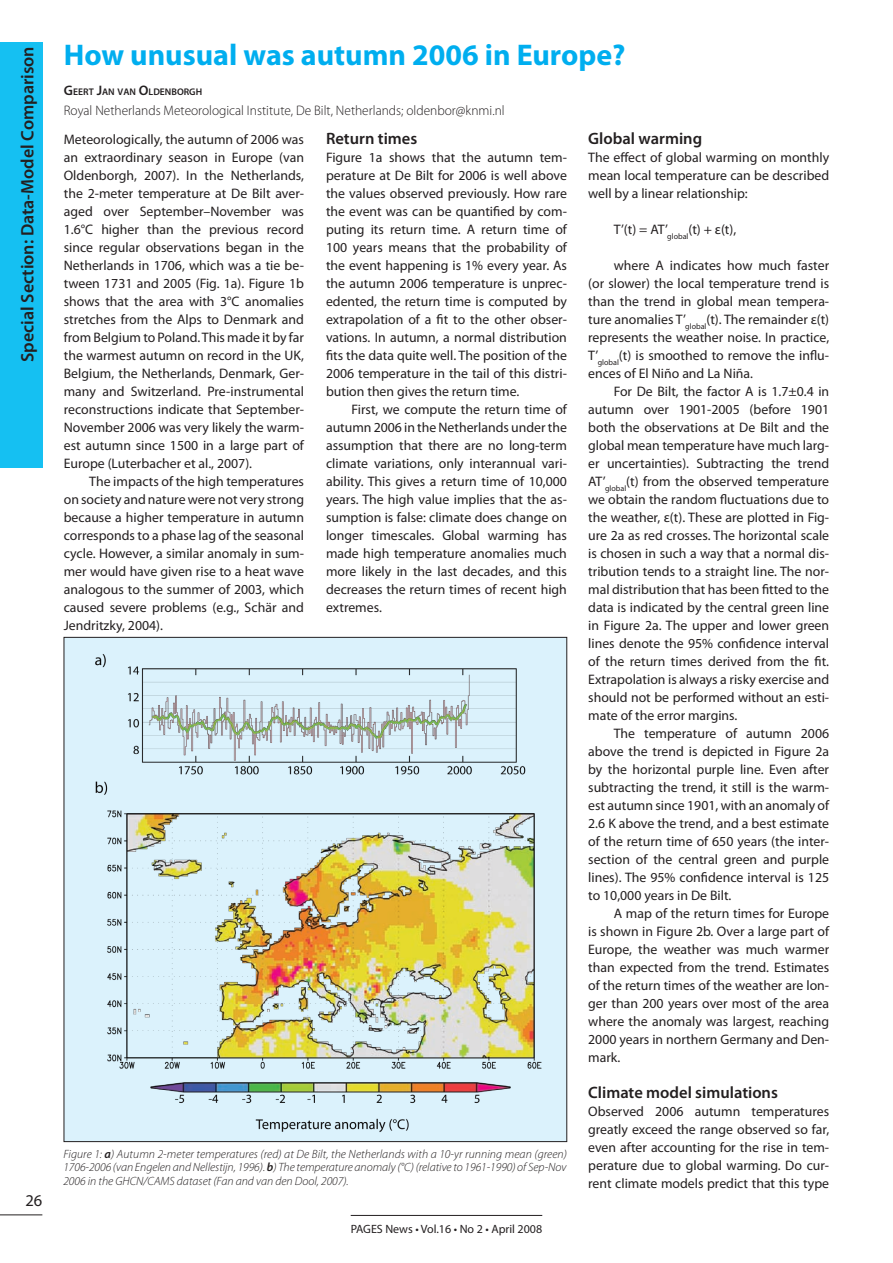
<style>
.page{position:relative;width:893px;height:1263px;background:#fff}
.page>*{position:absolute;margin:0;border:0;box-sizing:border-box;transform-origin:0 0}
.t1{font:700 30px "Myriad Pro";color:#00aeef}
.t2{font:600 18px "Myriad Pro";color:#231f20}
.sub-title{font:600 16.5px "Myriad Pro";color:#231f20}
.t3{font:16.5px "Myriad Pro";color:#231f20}
.Text-box_-_indent{font:13.8px/18px "Myriad Pro";color:#231f20;text-align:justify}
.Text-box{font:13.8px/18px "Myriad Pro";color:#231f20;text-align:justify}
.Author_info{font:300 13.8px "Myriad Pro";color:#231f20}
.figure_caption{font:italic 300 12px/13.5px "Myriad Pro";color:#231f20;text-align:justify}
.t4{font:12px "Myriad Pro";color:#231f20}
.Autoren{font:600 9.6px "Myriad Pro";color:#231f20}
.s1{font-size:13.8px}
.s2{font-weight:600}
</style>
<div class="page">
<hr style="left:0;top:1214px;width:42px;height:1px;background:#231f20">
<hr style="left:351px;top:1215px;width:191px;height:1px;background:#231f20">
<div style="left:0;top:43px;width:42px;height:425px;background:#15c0f2"></div>
<div style="left:64px;top:637px;width:503px;height:504px;background:#dbf2fc"></div>
<img style="left:95px;top:654px;width:446px;height:478px">
<h2 class="t2" style="left:16px;top:362px;width:317px;rotate:-90deg">Special Section: Data-Model Comparison</h2>
<p class="t1" style="left:64px;top:35px;width:563px">How unusual was autumn 2006 in Europe?</p>
<p class="Autoren" style="left:64px;top:86px;width:140px"><span class="s1">G</span>EERT <span class="s1">J</span>AN VAN <span class="s1">O</span>LDENBORGH</p>
<p class="Author_info" style="left:64px;top:102px;width:442px">Royal Netherlands Meteorological Institute, De Bilt, Netherlands; oldenbor@knmi.nl</p>
<p class="Text-box" style="left:64px;top:130px;width:242px">Meteorologically, the autumn of 2006 was an extraordinary season in Europe (van Oldenborgh, 2007). In the Netherlands, the 2-meter temperature at De Bilt aver&shy;aged over September–November was 1.6°C higher than the previous record since regular observations began in the Netherlands in 1706, which was a tie be&shy;tween 1731 and 2005 (Fig. 1a). Figure 1b shows that the area with 3°C anomalies stretches from the Alps to Denmark and from Belgium to Poland. This made it by far the warmest autumn on record in the UK, Belgium, the Netherlands, Denmark, Ger&shy;many and Switzerland. Pre-instrumental reconstructions indicate that September-November 2006 was very likely the warm&shy;est autumn since 1500 in a large part of Europe (Luterbacher et al., 2007).</p>
<p class="Text-box_-_indent" style="left:64px;top:472px;width:242px;text-indent:26px">The impacts of the high temperatures on society and nature were not very strong because a higher temperature in autumn corresponds to a phase lag of the seasonal cycle. However, a similar anomaly in sum&shy;mer would have given rise to a heat wave analogous to the summer of 2003, which caused severe problems (e.g., Schär and Jendritzky, 2004).</p>
<p class="sub-title" style="left:588px;top:128px;width:115px">Global warming</p>
<p class="Text-box" style="left:588px;top:148px;width:242px">The effect of global warming on monthly mean local temperature can be described well by a linear relationship:</p>
<p class="Text-box_-_indent" style="left:614px;top:220px;width:124px">T’(t) = AT’<sub>global</sub>(t) + ε(t),</p>
<p class="Text-box_-_indent" style="left:588px;top:256px;width:242px;text-indent:26px">where A indicates how much faster (or slower) the local temperature trend is than the trend in global mean tempera&shy;ture anomalies T’<sub>global</sub>(t). The remainder ε(t) represents the weather noise. In practice, T’<sub>global</sub>(t) is smoothed to remove the influ&shy;ences of El Niño and La Niña.</p>
<p class="Text-box_-_indent" style="left:588px;top:382px;width:242px;text-indent:26px">For De Bilt, the factor A is 1.7±0.4 in autumn over 1901-2005 (before 1901 both the observations at De Bilt and the global mean temperature have much larg&shy;er uncertainties). Subtracting the trend AT’<sub>global</sub>(t) from the observed temperature we obtain the random fluctuations due to the weather, ε(t). These are plotted in Fig&shy;ure 2a as red crosses. The horizontal scale is chosen in such a way that a normal dis&shy;tribution tends to a straight line. The nor&shy;mal distribution that has been fitted to the data is indicated by the central green line in Figure 2a. The upper and lower green lines denote the 95% confidence interval of the return times derived from the fit.<br>Extrapolation is always a risky exercise and should not be performed without an esti&shy;mate of the error margins.</p>
<p class="Text-box_-_indent" style="left:588px;top:724px;width:242px;text-indent:26px">The temperature of autumn 2006 above the trend is depicted in Figure 2a by the horizontal purple line. Even after subtracting the trend, it still is the warm&shy;est autumn since 1901, with an anomaly of 2.6 K above the trend, and a best estimate of the return time of 650 years (the inter&shy;section of the central green and purple lines). The 95% confidence interval is 125 to 10,000 years in De Bilt.</p>
<p class="Text-box_-_indent" style="left:588px;top:904px;width:242px;text-indent:26px">A map of the return times for Europe is shown in Figure 2b. Over a large part of Europe, the weather was much warmer than expected from the trend. Estimates of the return times of the weather are lon&shy;ger than 200 years over most of the area where the anomaly was largest, reaching 2000 years in northern Germany and Den&shy;mark.</p>
<p class="sub-title" style="left:588px;top:1082px;width:191px">Climate model simulations</p>
<p class="Text-box" style="left:588px;top:1102px;width:242px">Observed 2006 autumn temperatures greatly exceed the range observed so far, even after accounting for the rise in tem&shy;perature due to global warming. Do cur&shy;rent climate models predict that this type</p>
<p class="sub-title" style="left:326px;top:128px;width:93px">Return times</p>
<p class="Text-box" style="left:326px;top:148px;width:242px">Figure 1a shows that the autumn tem&shy;perature at De Bilt for 2006 is well above the values observed previously. How rare the event was can be quantified by com&shy;puting its return time. A return time of 100 years means that the probability of the event happening is 1% every year. As the autumn 2006 temperature is unprec&shy;edented, the return time is computed by extrapolation of a fit to the other obser&shy;vations. In autumn, a normal distribution fits the data quite well. The position of the 2006 temperature in the tail of this distri&shy;bution then gives the return time.</p>
<p class="Text-box_-_indent" style="left:326px;top:400px;width:242px;text-indent:26px">First, we compute the return time of autumn 2006 in the Netherlands under the assumption that there are no long-term climate variations, only interannual vari&shy;ability. This gives a return time of 10,000 years. The high value implies that the as&shy;sumption is false: climate does change on longer timescales. Global warming has made high temperature anomalies much more likely in the last decades, and this decreases the return times of recent high extremes.</p>
<p class="figure_caption" style="left:63px;top:1147px;width:505px">Figure 1: <span class="s2">a</span>) Autumn 2-meter temperatures (red) at De Bilt, the Netherlands with a 10-yr running mean (green)<br>1706-2006 (van Engelen and Nellestijn, 1996). <span class="s2">b</span>) The temperature anomaly (°C) (relative to 1961-1990) of Sep-Nov 2006 in the GHCN/CAMS dataset (Fan and van den Dool, 2007).</p>
<p class="t3" style="left:25px;top:1190px;width:18px">26</p>
<p class="t4" style="left:351px;top:1221px;width:193px">PAGES News • Vol.16 • No 2 • April 2008</p>
</div>
